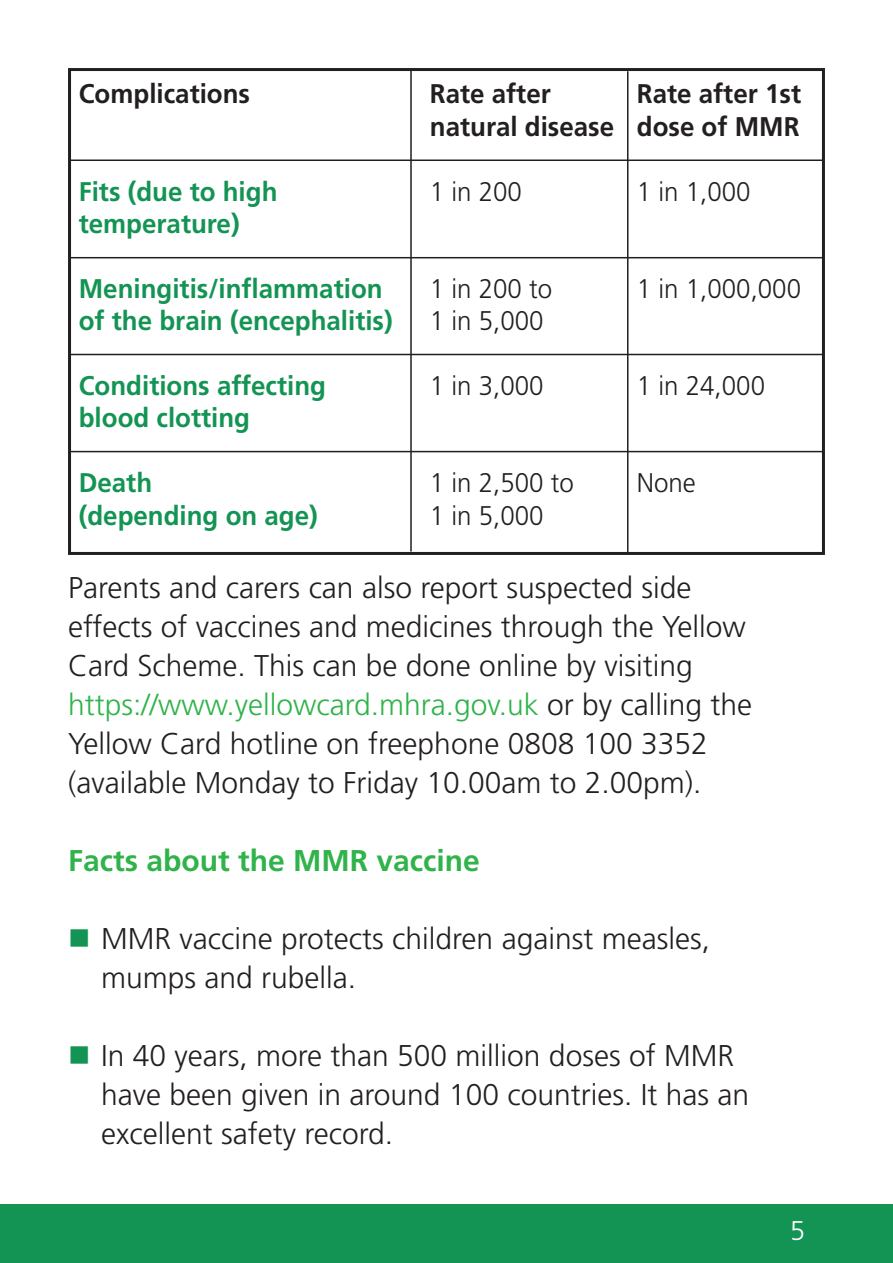
<style>
.page{position:relative;width:893px;height:1263px;background:#fff}
.page>*{position:absolute;margin:0;border:0;box-sizing:border-box;transform-origin:0 0}
.t1{font:300 30px/39px "Frutiger";color:#231f20}
.t2{font:700 30px "Frutiger";color:#30b34a}
.t3{font:700 27px "Frutiger";color:#149454;scale:.96 1}
.t4{font:300 27px "Frutiger";color:#231f20;scale:.96 1}
.t5{font:700 27px/32.4px "Frutiger";color:#231f20;text-align:right;scale:.96 1}
.t6{font:300 27px "Frutiger";color:#fff}
.s1{color:#30b34a}
.s2{color:#149454}
</style>
<div class="page">
<div style="left:0;top:1204px;width:893px;height:59px;background:#149454"></div>
<div style="left:68px;top:68px;width:757px;height:487px;border:3px solid #231f20"></div>
<hr style="left:70px;top:159px;width:752px;height:2px;background:#231f20">
<hr style="left:70px;top:257px;width:752px;height:1px;background:#231f20">
<hr style="left:71px;top:354px;width:752px;height:1px;background:#231f20">
<hr style="left:70px;top:451px;width:752px;height:1px;background:#231f20">
<hr style="left:410px;top:70px;width:2px;height:481px;background:#231f20">
<hr style="left:627px;top:71px;width:1px;height:482px;background:#231f20">
<p class="t5" style="left:79px;top:77px;width:180px">Complications</p>
<p class="t5" style="left:430px;top:77px;width:128px">Rate after</p>
<p class="t5" style="left:430px;top:77px;width:388px">Rate after 1st<br>natural disease dose of MMR</p>
<p class="t3" style="left:79px;top:175px;width:209px">Fits (due to high</p>
<p class="t4" style="left:430px;top:176px;width:98px">1 in 200</p>
<p class="t4" style="left:637px;top:176px;width:120px">1 in 1,000</p>
<p class="t3" style="left:79px;top:208px;width:169px">temperature)</p>
<p class="t3" style="left:79px;top:272px;width:318px">Meningitis/inflammation</p>
<p class="t4" style="left:430px;top:273px;width:129px">1 in 200 to</p>
<p class="t4" style="left:637px;top:273px;width:173px">1 in 1,000,000</p>
<p class="t3" style="left:79px;top:305px;width:329px">of the brain (encephalitis)</p>
<p class="t4" style="left:430px;top:305px;width:120px">1 in 5,000</p>
<p class="t3" style="left:79px;top:370px;width:259px">Conditions affecting</p>
<p class="t4" style="left:430px;top:370px;width:120px">1 in 3,000</p>
<p class="t4" style="left:637px;top:370px;width:135px">1 in 24,000</p>
<p class="t3" style="left:79px;top:402px;width:180px">blood clotting</p>
<p class="t3" style="left:79px;top:467px;width:78px">Death</p>
<p class="t4" style="left:430px;top:467px;width:152px">1 in 2,500 to</p>
<p class="t4" style="left:637px;top:467px;width:63px">None</p>
<p class="t3" style="left:79px;top:499px;width:251px">(depending on age)</p>
<p class="t4" style="left:430px;top:500px;width:120px">1 in 5,000</p>
<p class="t1" style="left:68px;top:568px;width:686px">Parents and carers can also report suspected side effects of vaccines and medicines through the Yellow Card Scheme. This can be done online by visiting <span class="s1">https://www.yellowcard.mhra.gov.uk</span> or by calling the Yellow Card hotline on freephone 0808 100 3352 (available Monday to Friday 10.00am to 2.00pm).</p>
<p class="t2" style="left:68px;top:842px;width:413px">Facts about the MMR vaccine</p>
<p class="t1" style="left:101px;top:919px;width:610px;text-indent:-33px"><span class="s2">■</span> MMR vaccine protects children against measles, mumps and rubella.</p>
<p class="t1" style="left:101px;top:1036px;width:650px;text-indent:-33px"><span class="s2">■</span> In 40 years, more than 500 million doses of MMR have been given in around 100 countries. It has an excellent safety record.</p>
<p class="t6" style="left:790px;top:1215px;width:17px">5</p>
</div>
